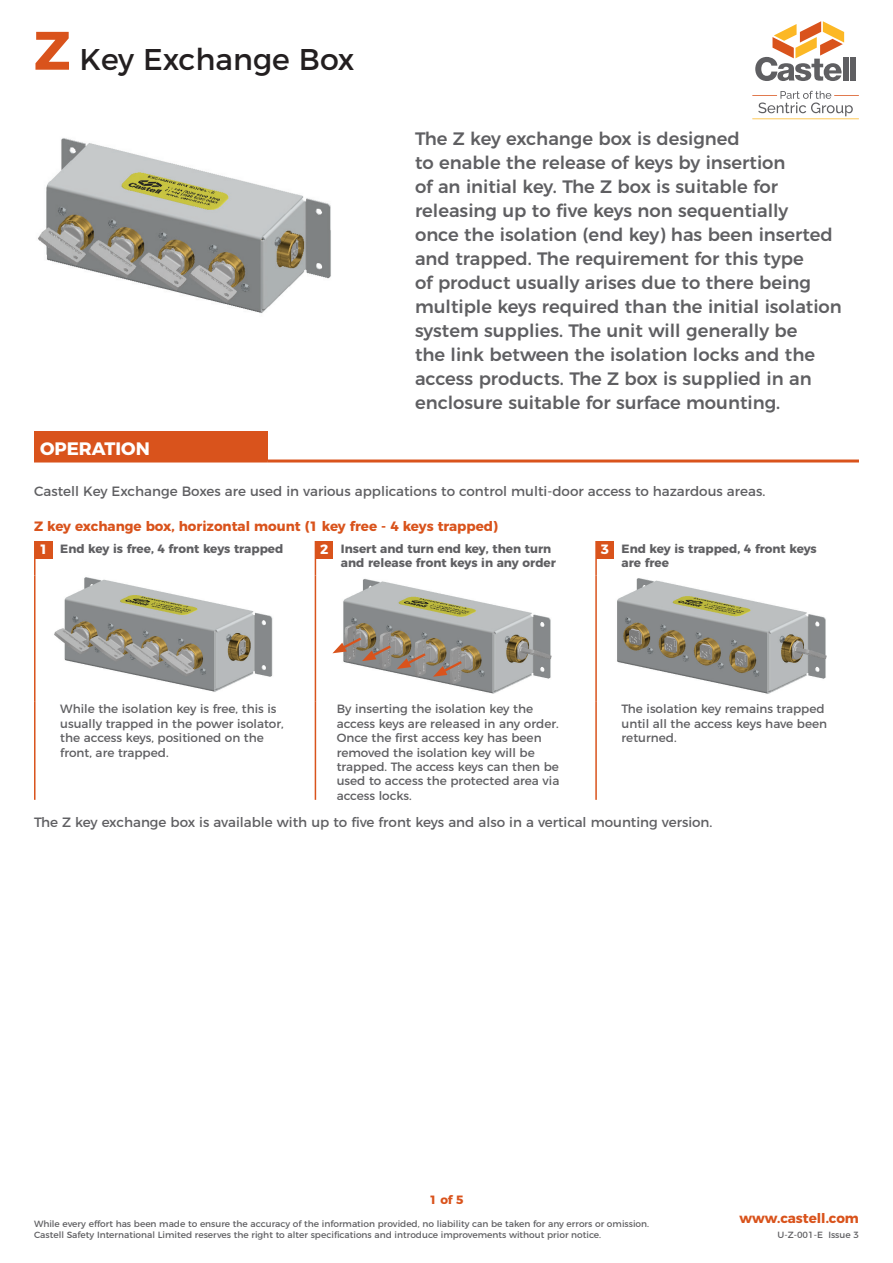
<style>
.page{position:relative;width:893px;height:1263px;background:#fff}
.page>*{position:absolute;margin:0;border:0;box-sizing:border-box;transform-origin:0 0}
.t1{font:30px "Montserrat";color:#231f20}
.t2{font:500 18px/24px "Montserrat";color:#5f5f62}
.t3{font:700 18px "Montserrat";color:#fff}
.t4{font:13.5px "Montserrat";color:#5f5f62}
.t5{font:700 13.5px "Montserrat";color:#d9531c}
.t6{font:12px/14.4px "Montserrat";color:#5f5f62}
.t7{font:700 12px/14.4px "Montserrat";color:#5f5f62}
.t8{font:700 12px "Montserrat";color:#d9531c}
.t9{font:9px/10.8px "Montserrat";color:#5f5f62}
.s1{font-weight:700;font-size:54px;color:#d9531c}
.s2{font-size:13.5px;color:#fff}
</style>
<div class="page">
<svg style="left:755px;top:21px;width:89px;height:60px"></svg>
<div style="left:843px;top:57px;width:5px;height:24px;background:#5f5f62"></div>
<div style="left:850px;top:57px;width:6px;height:23px;background:#5f5f62"></div>
<hr style="left:752px;top:118px;width:107px;height:1px;background:#fcb825">
<svg style="left:752px;top:91px;width:107px;height:25px"></svg>
<img style="left:38px;top:138px;width:293px;height:176px">
<div style="left:34px;top:431px;width:234px;height:30px;background:#d9531c"></div>
<hr style="left:34px;top:459px;width:234px;height:3px;background:#d9531c">
<hr style="left:268px;top:459px;width:591px;height:3px;background:#d9531c">
<hr style="left:34px;top:541px;width:2px;height:34px;background:#d9531c">
<hr style="left:34px;top:575px;width:2px;height:127px;background:#d9531c">
<hr style="left:34px;top:702px;width:2px;height:98px;background:#d9531c">
<hr style="left:315px;top:541px;width:1px;height:34px;background:#d9531c">
<hr style="left:315px;top:575px;width:1px;height:127px;background:#d9531c">
<hr style="left:315px;top:702px;width:1px;height:98px;background:#d9531c">
<hr style="left:595px;top:541px;width:2px;height:34px;background:#d9531c">
<hr style="left:595px;top:575px;width:2px;height:127px;background:#d9531c">
<hr style="left:595px;top:702px;width:2px;height:98px;background:#d9531c">
<div style="left:35px;top:541px;width:17px;height:17px;background:#d9531c"></div>
<div style="left:316px;top:541px;width:17px;height:17px;background:#d9531c"></div>
<div style="left:596px;top:541px;width:17px;height:17px;background:#d9531c"></div>
<img style="left:54px;top:577px;width:219px;height:115px">
<img style="left:343px;top:578px;width:209px;height:116px">
<svg style="left:332px;top:636px;width:132px;height:41px"></svg>
<img style="left:617px;top:578px;width:210px;height:116px">
<h1 class="t1" style="left:34px;top:35px;width:322px"><span class="s1">Z</span> Key Exchange Box</h1>
<p class="t2" style="left:415px;top:125px;width:428px">The Z key exchange box is designed<br>to enable the release of keys by insertion<br>of an initial key. The Z box is suitable for releasing up to five keys non sequentially<br>once the isolation (end key) has been inserted and trapped. The requirement for this type<br>of product usually arises due to there being multiple keys required than the initial isolation system supplies. The unit will generally be<br>the link between the isolation locks and the access products. The Z box is supplied in an enclosure suitable for surface mounting.</p>
<p class="t3" style="left:40px;top:434px;width:111px">Operation</p>
<p class="t4" style="left:34px;top:480px;width:733px">Castell Key Exchange Boxes are used in various applications to control multi-door access to hazardous areas.</p>
<p class="t5" style="left:34px;top:515px;width:466px">Z key exchange box, horizontal mount (1 key free - 4 keys trapped)</p>
<p class="t7" style="left:39px;top:540px;width:245px"><span class="s2">1</span> End key is free, 4 front keys trapped</p>
<p class="t7" style="left:341px;top:540px;width:217px;text-indent:-21px"><span class="s2">2</span> Insert and turn end key, then turn and release front keys in any order</p>
<p class="t7" style="left:622px;top:540px;width:197px;text-indent:-21px"><span class="s2">3</span> End key is trapped, 4 front keys are free</p>
<p class="t6" style="left:60px;top:701px;width:225px">While the isolation key is free, this is usually trapped in the power isolator, the access keys, positioned on the front, are trapped.</p>
<p class="t6" style="left:337px;top:701px;width:224px">By inserting the isolation key the access keys are released in any order.<br>Once the first access key has been removed the isolation key will be trapped. The access keys can then be used to access the protected area via access locks.</p>
<p class="t6" style="left:622px;top:701px;width:207px">The isolation key remains trapped until all the access keys have been returned.</p>
<p class="t4" style="left:34px;top:811px;width:680px">The Z key exchange box is available with up to five front keys and also in a vertical mounting version.</p>
<p class="t8" style="left:429px;top:1190px;width:36px">1 of 5</p>
<p class="t9" style="left:34px;top:1217px;width:617px">While every effort has been made to ensure the accuracy of the information provided, no liability can be taken for any errors or omission.<br>Castell Safety International Limited reserves the right to alter specifications and introduce improvements without prior notice.</p>
<p class="t5" style="left:739px;top:1207px;width:121px">www.castell.com</p>
<p class="t9" style="left:778px;top:1228px;width:83px">U-Z-001-E Issue 3</p>
</div>
